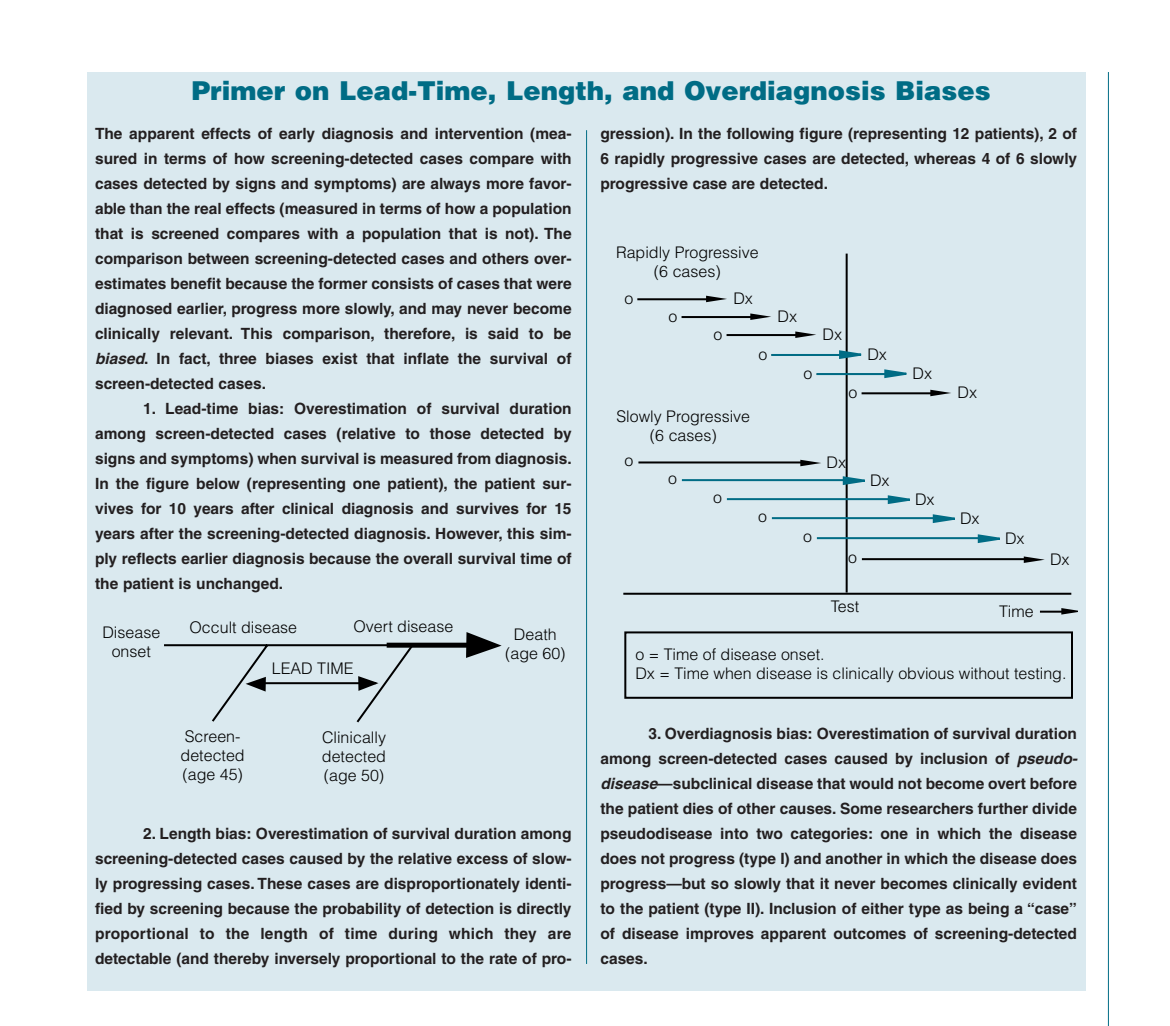
<style>
.page{position:relative;width:1170px;height:1026px;background:#fff}
.page>*{position:absolute;margin:0;border:0;box-sizing:border-box;transform-origin:0 0}
.t1{font:900 26px "Helvetica";color:#006c85}
.t2{font:300 16px/19px "Helvetica";color:#000;text-align:center}
.t3{font:700 15.6px/25px "Helvetica";color:#231f20;text-align:justify}
.s1{font-style:italic}
</style>
<div class="page">
<div style="left:87px;top:72px;width:998px;height:918px;background:#dae9ef"></div>
<hr style="left:1108px;top:72px;width:1px;height:954px;background:#006c85">
<hr style="left:586px;top:130px;width:1px;height:834px;background:#006c85">
<div style="left:387px;top:642px;width:96px;height:5px;background:#000"></div>
<svg style="left:466px;top:632px;width:36px;height:26px"></svg>
<svg style="left:164px;top:642px;width:292px;height:81px"></svg>
<hr style="left:623px;top:592px;width:448px;height:2px;background:#000">
<hr style="left:846px;top:253px;width:2px;height:339px;background:#000">
<div style="left:624px;top:631px;width:449px;height:67px;border:2px solid #000"></div>
<hr style="left:771px;top:354px;width:74px;height:2px;background:#006c85">
<svg style="left:839px;top:349px;width:23px;height:11px"></svg>
<hr style="left:817px;top:373px;width:73px;height:2px;background:#006c85">
<svg style="left:883px;top:369px;width:24px;height:10px"></svg>
<hr style="left:862px;top:392px;width:73px;height:2px;background:#000">
<svg style="left:930px;top:390px;width:21px;height:6px"></svg>
<hr style="left:637px;top:298px;width:74px;height:2px;background:#000">
<svg style="left:706px;top:296px;width:21px;height:6px"></svg>
<hr style="left:682px;top:316px;width:73px;height:2px;background:#000">
<svg style="left:750px;top:313px;width:21px;height:7px"></svg>
<hr style="left:727px;top:334px;width:73px;height:2px;background:#000">
<svg style="left:795px;top:331px;width:21px;height:7px"></svg>
<hr style="left:638px;top:461px;width:167px;height:2px;background:#000">
<svg style="left:800px;top:460px;width:21px;height:6px"></svg>
<hr style="left:682px;top:479px;width:166px;height:2px;background:#006c85">
<svg style="left:841px;top:475px;width:24px;height:11px"></svg>
<hr style="left:727px;top:498px;width:166px;height:2px;background:#006c85">
<svg style="left:886px;top:495px;width:24px;height:9px"></svg>
<hr style="left:772px;top:517px;width:166px;height:2px;background:#006c85">
<svg style="left:931px;top:514px;width:24px;height:9px"></svg>
<hr style="left:817px;top:537px;width:166px;height:2px;background:#006c85">
<svg style="left:976px;top:534px;width:24px;height:9px"></svg>
<hr style="left:862px;top:558px;width:166px;height:2px;background:#000">
<svg style="left:1024px;top:556px;width:21px;height:7px"></svg>
<hr style="left:1040px;top:610px;width:23px;height:2px;background:#000">
<svg style="left:1061px;top:608px;width:16px;height:6px"></svg>
<h1 class="t1" style="left:192px;top:81px;width:801px">Primer on Lead-Time, Length, and Overdiagnosis Biases</h1>
<p class="t3" style="left:95px;top:122px;width:478px">The apparent effects of early diagnosis and intervention (mea&shy;sured in terms of how screening-detected cases compare with cases detected by signs and symptoms) are always more favor&shy;able than the real effects (measured in terms of how a population that is screened compares with a population that is not). The comparison between screening-detected cases and others over&shy;estimates benefit because the former consists of cases that were diagnosed earlier, progress more slowly, and may never become clinically relevant. This comparison, therefore, is said to be <span class="s1">biased</span>. In fact, three biases exist that inflate the survival of screen-detected cases.</p>
<p class="t3" style="left:95px;top:397px;width:478px;text-indent:48px">1. Lead-time bias: Overestimation of survival duration among screen-detected cases (relative to those detected by signs and symptoms) when survival is measured from diagnosis.<br>In the figure below (representing one patient), the patient sur&shy;vives for 10 years after clinical diagnosis and survives for 15 years after the screening-detected diagnosis. However, this sim&shy;ply reflects earlier diagnosis because the overall survival time of the patient is unchanged.</p>
<p class="t2" style="left:353px;top:619px;width:101px">Overt disease</p>
<p class="t2" style="left:190px;top:619px;width:109px">Occult disease</p>
<p class="t2" style="left:272px;top:661px;width:83px">LEAD TIME</p>
<p class="t2" style="left:102px;top:625px;width:59px">Disease onset</p>
<p class="t2" style="left:505px;top:626px;width:62px">Death (age 60)</p>
<p class="t2" style="left:181px;top:728px;width:66px;text-align:left">Screen&shy;detected (age 45)</p>
<p class="t2" style="left:322px;top:729px;width:66px;text-align:justify">Clinically detected (age 50)</p>
<p class="t3" style="left:95px;top:822px;width:478px;text-indent:48px">2. Length bias: Overestimation of survival duration among screening-detected cases caused by the relative excess of slow&shy;ly progressing cases. These cases are disproportionately identi&shy;fied by screening because the probability of detection is directly proportional to the length of time during which they are detectable (and thereby inversely proportional to the rate of pro-</p>
<p class="t3" style="left:600px;top:122px;width:478px">gression). In the following figure (representing 12 patients), 2 of 6 rapidly progressive cases are detected, whereas 4 of 6 slowly progressive case are detected.</p>
<p class="t2" style="left:616px;top:244px;width:144px">Rapidly Progressive (6 cases)</p>
<p class="t2" style="left:624px;top:290px;width:10px">o</p>
<p class="t2" style="left:733px;top:290px;width:21px">Dx</p>
<p class="t2" style="left:669px;top:308px;width:10px">o</p>
<p class="t2" style="left:778px;top:308px;width:21px">Dx</p>
<p class="t2" style="left:714px;top:326px;width:10px">o</p>
<p class="t2" style="left:823px;top:326px;width:21px">Dx</p>
<p class="t2" style="left:617px;top:408px;width:135px">Slowly Progressive (6 cases)</p>
<p class="t2" style="left:758px;top:346px;width:10px">o</p>
<p class="t2" style="left:867px;top:346px;width:21px">Dx</p>
<p class="t2" style="left:804px;top:365px;width:10px">o</p>
<p class="t2" style="left:913px;top:365px;width:21px">Dx</p>
<p class="t2" style="left:849px;top:384px;width:10px">o</p>
<p class="t2" style="left:958px;top:384px;width:21px">Dx</p>
<p class="t2" style="left:625px;top:453px;width:10px">o</p>
<p class="t2" style="left:827px;top:455px;width:21px">Dx</p>
<p class="t2" style="left:668px;top:470px;width:10px">o</p>
<p class="t2" style="left:870px;top:472px;width:21px">Dx</p>
<p class="t2" style="left:713px;top:489px;width:10px">o</p>
<p class="t2" style="left:915px;top:491px;width:21px">Dx</p>
<p class="t2" style="left:758px;top:508px;width:10px">o</p>
<p class="t2" style="left:960px;top:510px;width:21px">Dx</p>
<p class="t2" style="left:803px;top:528px;width:10px">o</p>
<p class="t2" style="left:1005px;top:530px;width:21px">Dx</p>
<p class="t2" style="left:848px;top:549px;width:10px">o</p>
<p class="t2" style="left:1050px;top:551px;width:21px">Dx</p>
<p class="t2" style="left:831px;top:599px;width:30px">Test</p>
<p class="t2" style="left:635px;top:647px;width:433px;text-align:left">o = Time of disease onset.<br>Dx = Time when disease is clinically obvious without testing.</p>
<p class="t2" style="left:999px;top:603px;width:36px">Time</p>
<p class="t3" style="left:600px;top:722px;width:479px;text-indent:48px">3. Overdiagnosis bias: Overestimation of survival duration among screen-detected cases caused by inclusion of <span class="s1">pseudo&shy;disease</span>—subclinical disease that would not become overt before the patient dies of other causes. Some researchers further divide pseudodisease into two categories: one in which the disease does not progress (type I) and another in which the disease does progress—but so slowly that it never becomes clinically evident to the patient (type II). Inclusion of either type as being a “case” of disease improves apparent outcomes of screening-detected cases.</p>
</div>
